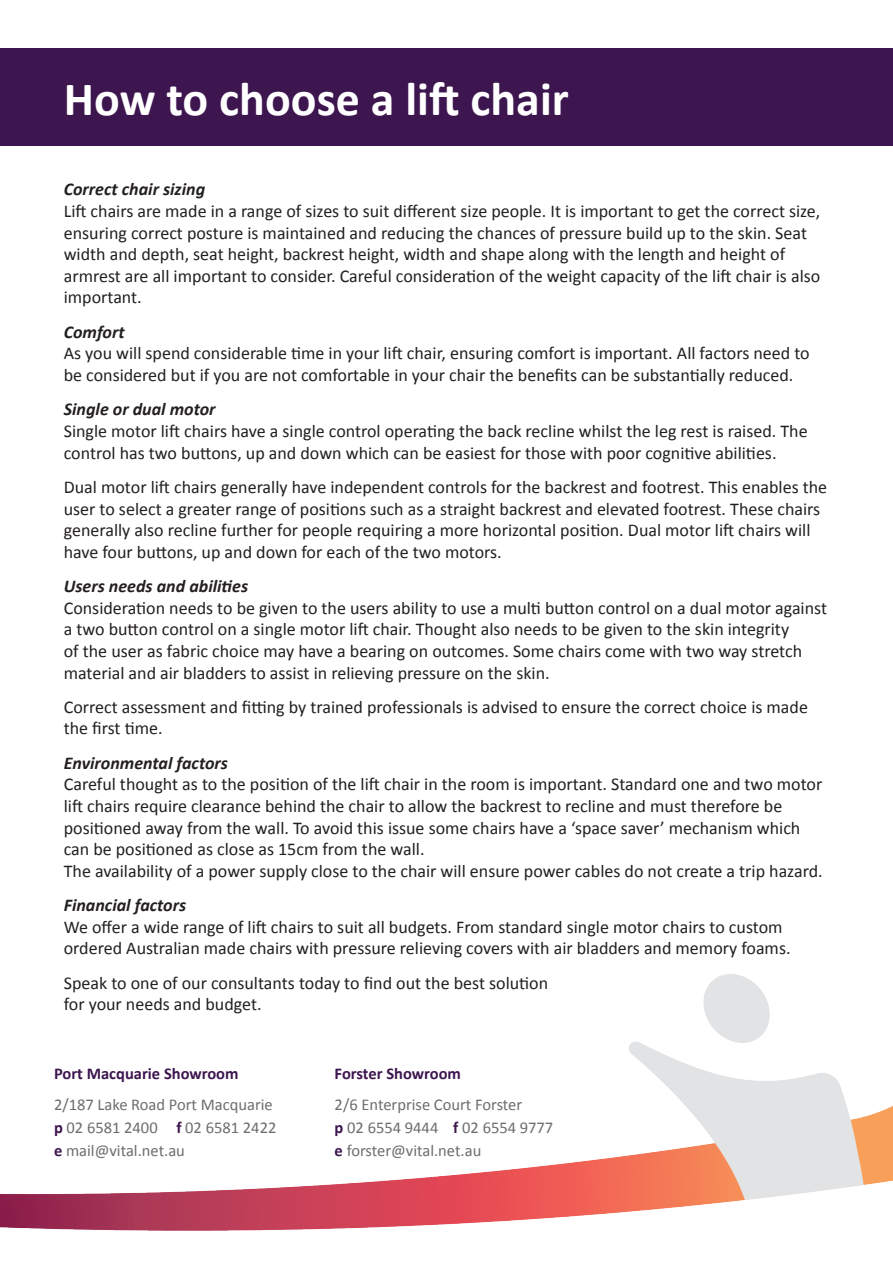
<style>
.page{position:relative;width:893px;height:1263px;background:#fff}
.page>*{position:absolute;margin:0;border:0;box-sizing:border-box;transform-origin:0 0}
.t1{font:700 48px "Calibri";color:#fff}
.t2{font:18px/21.6px "Calibri";color:#231f20}
.t3{font:16.5px "Calibri";color:#6c6d70}
.t4{font:700 16.5px "Calibri";color:#3d164f}
.s1{font-weight:700;font-style:italic}
.s2{font-weight:700;color:#3d164f}
</style>
<div class="page">
<img style="left:0;top:974px;width:893px;height:257px">
<div style="left:0;top:48px;width:893px;height:98px;background:#3d164f"></div>
<p class="t1" style="left:64px;top:65px;width:507px">How to choose a lift chair</p>
<p class="t2" style="left:64px;top:178px;width:758px"><span class="s1">Correct chair sizing<br></span>Lift chairs are made in a range of sizes to suit different size people. It is important to get the correct size, ensuring correct posture is maintained and reducing the chances of pressure build up to the skin. Seat width and depth, seat height, backrest height, width and shape along with the length and height of armrest are all important to consider. Careful consideration of the weight capacity of the lift chair is also important.</p>
<p class="t2" style="left:64px;top:320px;width:747px"><span class="s1">Comfort<br></span>As you will spend considerable time in your lift chair, ensuring comfort is important. All factors need to be considered but if you are not comfortable in your chair the benefits can be substantially reduced.</p>
<p class="t2" style="left:64px;top:398px;width:745px"><span class="s1">Single or dual motor<br></span>Single motor lift chairs have a single control operating the back recline whilst the leg rest is raised. The control has two buttons, up and down which can be easiest for those with poor cognitive abilities.</p>
<p class="t2" style="left:64px;top:476px;width:765px">Dual motor lift chairs generally have independent controls for the backrest and footrest. This enables the user to select a greater range of positions such as a straight backrest and elevated footrest. These chairs generally also recline further for people requiring a more horizontal position. Dual motor lift chairs will have four buttons, up and down for each of the two motors.</p>
<p class="t2" style="left:64px;top:575px;width:765px"><span class="s1">Users needs and abilities<br></span>Consideration needs to be given to the users ability to use a multi button control on a dual motor against a two button control on a single motor lift chair. Thought also needs to be given to the skin integrity<br>of the user as fabric choice may have a bearing on outcomes. Some chairs come with two way stretch material and air bladders to assist in relieving pressure on the skin.</p>
<p class="t2" style="left:64px;top:695px;width:746px">Correct assessment and fitting by trained professionals is advised to ensure the correct choice is made the first time.</p>
<p class="t2" style="left:64px;top:751px;width:760px"><span class="s1">Environmental factors<br></span>Careful thought as to the position of the lift chair in the room is important. Standard one and two motor lift chairs require clearance behind the chair to allow the backrest to recline and must therefore be positioned away from the wall. To avoid this issue some chairs have a ‘space saver’ mechanism which can be positioned as close as 15cm from the wall.<br>The availability of a power supply close to the chair will ensure power cables do not create a trip hazard.</p>
<p class="t2" style="left:64px;top:894px;width:728px"><span class="s1">Financial factors<br></span>We offer a wide range of lift chairs to suit all budgets. From standard single motor chairs to custom ordered Australian made chairs with pressure relieving covers with air bladders and memory foams.</p>
<p class="t2" style="left:64px;top:971px;width:486px">Speak to one of our consultants today to find out the best solution for your needs and budget.</p>
<p class="t4" style="left:54px;top:1061px;width:186px">Port Macquarie Showroom</p>
<p class="t3" style="left:54px;top:1093px;width:220px">2/187 Lake Road Port Macquarie</p>
<p class="t3" style="left:54px;top:1116px;width:224px"><span class="s2">p</span> 02 6581 2400 <span class="s2">f</span> 02 6581 2422</p>
<p class="t3" style="left:54px;top:1139px;width:132px"><span class="s2">e</span> mail@vital.net.au</p>
<p class="t4" style="left:335px;top:1061px;width:128px">Forster Showroom</p>
<p class="t3" style="left:335px;top:1093px;width:189px">2/6 Enterprise Court Forster</p>
<p class="t3" style="left:335px;top:1116px;width:220px"><span class="s2">p</span> 02 6554 9444 <span class="s2">f</span> 02 6554 9777</p>
<p class="t3" style="left:335px;top:1139px;width:148px"><span class="s2">e</span> forster@vital.net.au</p>
</div>
